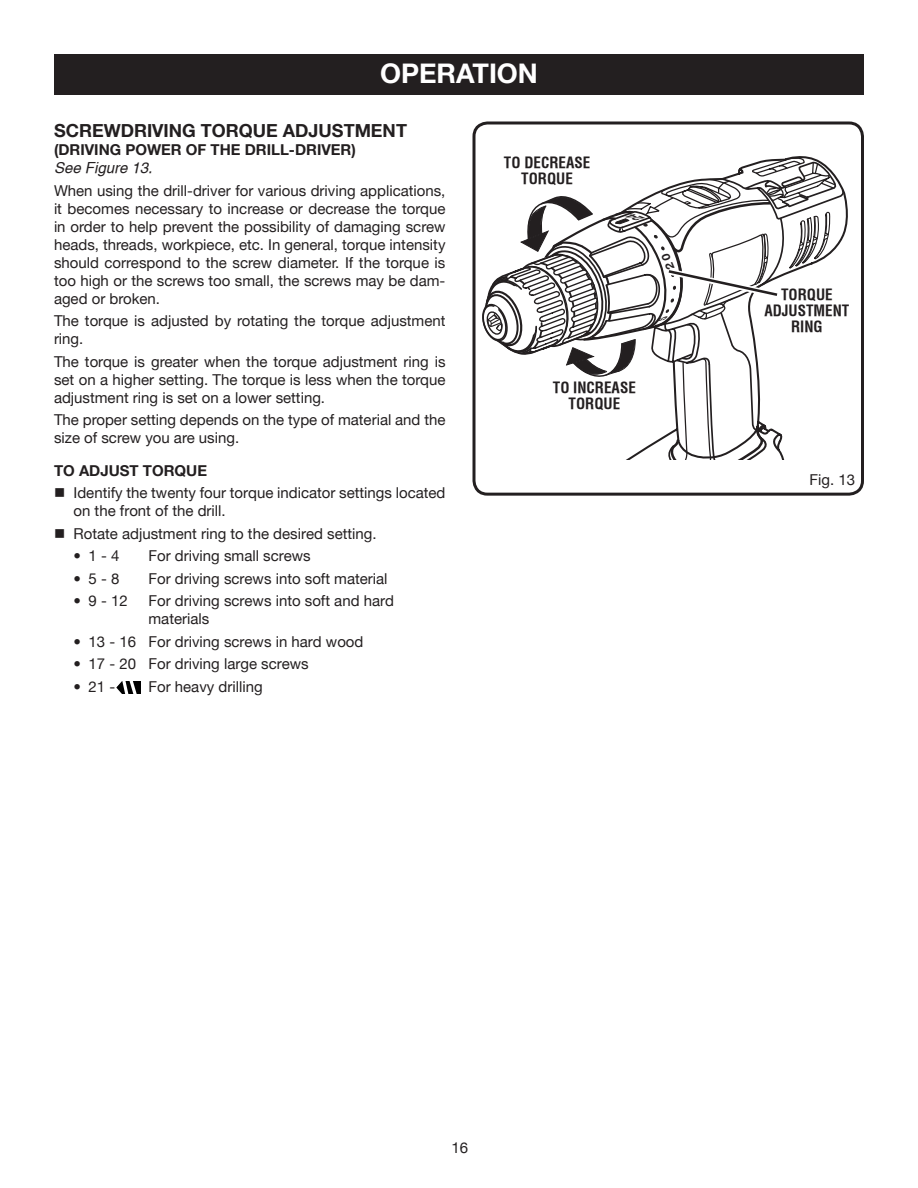
<style>
.page{position:relative;width:918px;height:1188px;background:#fff}
.page>*{position:absolute;margin:0;border:0;box-sizing:border-box;transform-origin:0 0}
.t1{font:700 27px "Helvetica Neue";color:#fff}
.t2{font:700 18px "Helvetica Neue";color:#231f20}
.t3{font:15px/18px "Helvetica Neue";color:#231f20}
.t4{font:700 condensed 15px/15.8px "Helvetica";color:#231f20;text-align:center}
.t5{font:700 15px "Helvetica Neue";color:#231f20}
.t6{font:italic 15px "Helvetica";color:#231f20}
</style>
<div class="page">
<svg style="left:116px;top:681px;width:24px;height:13px"></svg>
<svg style="left:472px;top:121px;width:392px;height:373px"></svg>
<div style="left:54px;top:54px;width:810px;height:40px;background:#231f20"></div>
<svg style="left:836px;top:162px;width:8px;height:269px"></svg>
<svg style="left:482px;top:156px;width:354px;height:303px"></svg>
<h1 class="t1" style="left:380px;top:57px;width:159px">OPERATION</h1>
<p class="t2" style="left:54px;top:120px;width:354px">SCREWDRIVING TORQUE ADJUSTMENT</p>
<p class="t5" style="left:54px;top:141px;width:303px">(DRIVING POWER OF THE DRILL-DRIVER)</p>
<p class="t6" style="left:54px;top:159px;width:100px">See Figure 13.</p>
<p class="t3" style="left:54px;top:181px;width:393px;text-align:justify">When using the drill-driver for various driving applications, it becomes necessary to increase or decrease the torque in order to help prevent the possibility of damaging screw heads, threads, workpiece, etc. In general, torque intensity should correspond to the screw diameter. If the torque is too high or the screws too small, the screws may be dam&shy;aged or broken.</p>
<p class="t3" style="left:54px;top:312px;width:393px">The torque is adjusted by rotating the torque adjustment ring.</p>
<p class="t3" style="left:54px;top:352px;width:393px;text-align:justify">The torque is greater when the torque adjustment ring is set on a higher setting. The torque is less when the torque adjustment ring is set on a lower setting.</p>
<p class="t3" style="left:54px;top:411px;width:393px">The proper setting depends on the type of material and the size of screw you are using.</p>
<p class="t5" style="left:54px;top:461px;width:155px">TO ADJUST TORQUE</p>
<p class="t3" style="left:74px;top:484px;width:374px;text-indent:-20px">■ Identify the twenty four torque indicator settings located on the front of the drill.</p>
<p class="t3" style="left:54px;top:524px;width:324px">■ Rotate adjustment ring to the desired setting.</p>
<p class="t3" style="left:74px;top:547px;width:47px">• 1 - 4</p>
<p class="t3" style="left:149px;top:547px;width:164px">For driving small screws</p>
<p class="t3" style="left:74px;top:569px;width:47px">• 5 - 8</p>
<p class="t3" style="left:149px;top:569px;width:241px">For driving screws into soft material</p>
<p class="t3" style="left:74px;top:592px;width:56px">• 9 - 12</p>
<p class="t3" style="left:149px;top:592px;width:247px">For driving screws into soft and hard materials</p>
<p class="t3" style="left:74px;top:632px;width:291px">• 13 - 16 For driving screws in hard wood</p>
<p class="t3" style="left:74px;top:655px;width:237px">• 17 - 20 For driving large screws</p>
<p class="t3" style="left:74px;top:677px;width:43px">• 21 -</p>
<p class="t3" style="left:149px;top:677px;width:116px">For heavy drilling</p>
<p class="t4" style="left:504px;top:155px;width:88px">TO DECREASE<br>TORQUE</p>
<p class="t4" style="left:553px;top:380px;width:84px">TO INCREASE<br>TORQUE</p>
<p class="t4" style="left:764px;top:287px;width:87px">TORQUE<br>ADJUSTMENT<br>RING</p>
<p class="t3" style="left:810px;top:470px;width:47px">Fig. 13</p>
<p class="t3" style="left:451px;top:1139px;width:18px">16</p>
</div>
